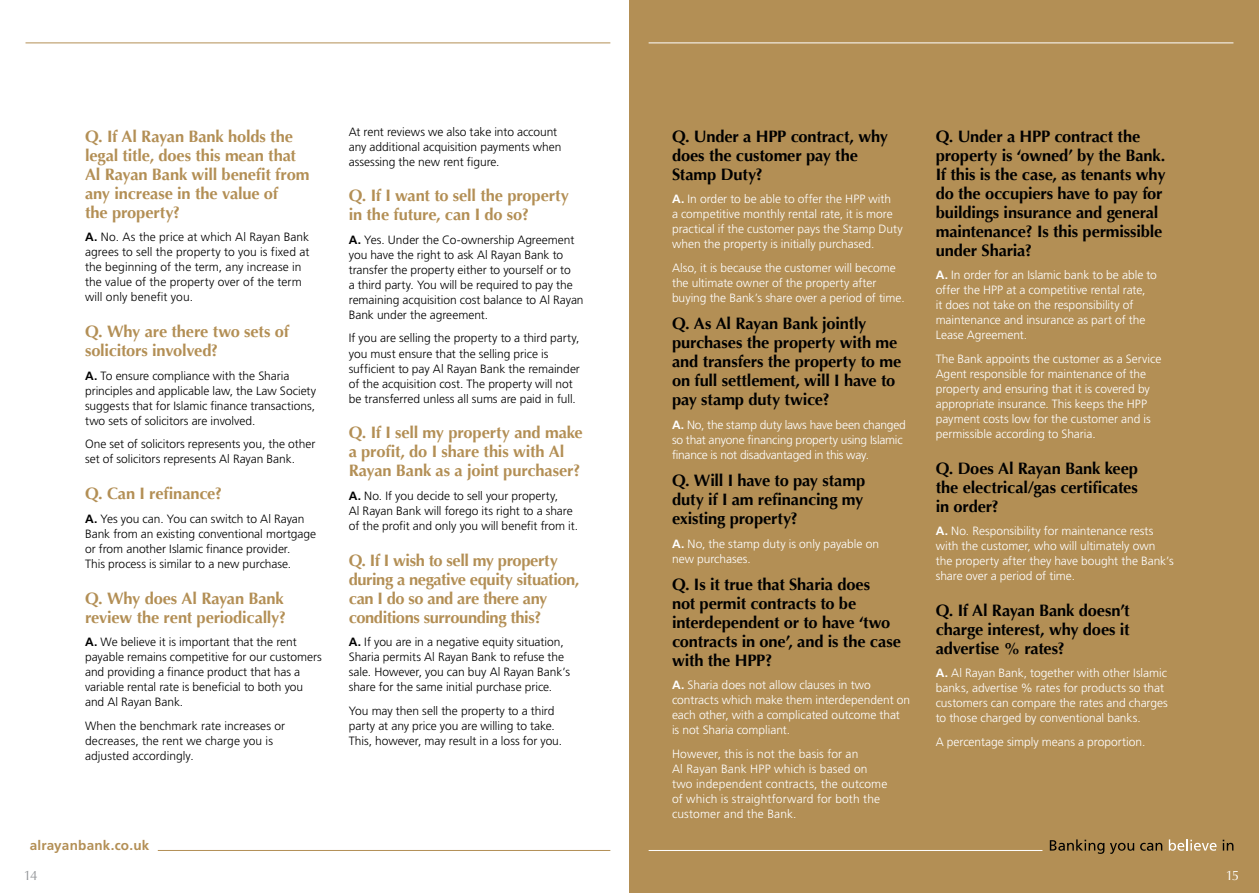
<style>
.page{position:relative;width:1259px;height:893px;background:#fff}
.page>*{position:absolute;margin:0;border:0;box-sizing:border-box;transform-origin:0 0}
.t1{font:700 16.5px/18.9px "Optima";letter-spacing:-.01em;color:#000}
.t2{font:700 16.5px/18.9px "Optima";letter-spacing:-.015em;color:#b38f55}
.t3{font:700 13.5px "Frutiger";letter-spacing:.015em;color:#b38f55}
.t4{font:13.5px "Optima";color:#939598}
.t5{font:13.5px "Optima";color:#fff}
.t6{font:300 12px/15px "Frutiger";letter-spacing:-.005em;color:#000}
.t7{font:300 12px/15px "Frutiger";letter-spacing:-.005em;color:#fff}
.s1{font-weight:700}
</style>
<div class="page">
<div style="left:629px;top:0;width:630px;height:893px;background:#b38f55"></div>
<svg style="left:1049px;top:839px;width:55px;height:15px"></svg>
<svg style="left:1110px;top:843px;width:24px;height:11px"></svg>
<svg style="left:1140px;top:843px;width:22px;height:8px"></svg>
<svg style="left:1168px;top:839px;width:48px;height:12px"></svg>
<svg style="left:1222px;top:840px;width:11px;height:10px"></svg>
<hr style="left:648px;top:850px;width:394px;height:1px;background:#fff">
<hr style="left:648px;top:43px;width:585px;height:1px;background:#fff">
<hr style="left:26px;top:43px;width:584px;height:1px;background:#b38f55">
<hr style="left:158px;top:850px;width:452px;height:1px;background:#b38f55">
<h1 class="t2" style="left:85px;top:127px;width:226px">Q. If Al Rayan Bank holds the legal title, does this mean that<br>Al Rayan Bank will benefit from any increase in the value of<br>the property?</h1>
<p class="t6" style="left:85px;top:230px;width:226px"><span class="s1">A.</span> No. As the price at which Al Rayan Bank agrees to sell the property to you is fixed at the beginning of the term, any increase in the value of the property over of the term will only benefit you.</p>
<h1 class="t2" style="left:85px;top:322px;width:205px">Q. Why are there two sets of solicitors involved?</h1>
<p class="t6" style="left:85px;top:368px;width:233px"><span class="s1">A.</span> To ensure compliance with the Sharia principles and applicable law, the Law Society suggests that for Islamic finance transactions, two sets of solicitors are involved.</p>
<p class="t6" style="left:85px;top:437px;width:232px">One set of solicitors represents you, the other set of solicitors represents Al Rayan Bank.</p>
<h1 class="t2" style="left:85px;top:484px;width:139px">Q. Can I refinance?</h1>
<p class="t6" style="left:85px;top:511px;width:233px"><span class="s1">A.</span> Yes you can. You can switch to Al Rayan Bank from an existing conventional mortgage or from another Islamic finance provider.<br>This process is similar to a new purchase.</p>
<h1 class="t2" style="left:85px;top:589px;width:202px">Q. Why does Al Rayan Bank review the rent periodically?</h1>
<p class="t6" style="left:85px;top:635px;width:238px"><span class="s1">A.</span> We believe it is important that the rent payable remains competitive for our customers and providing a finance product that has a variable rental rate is beneficial to both you and Al Rayan Bank.</p>
<p class="t6" style="left:85px;top:718px;width:202px">When the benchmark rate increases or decreases, the rent we charge you is adjusted accordingly.</p>
<p class="t6" style="left:349px;top:124px;width:214px">At rent reviews we also take into account any additional acquisition payments when assessing the new rent figure.</p>
<h1 class="t2" style="left:349px;top:187px;width:222px">Q. If I want to sell the property in the future, can I do so?</h1>
<p class="t6" style="left:349px;top:232px;width:236px"><span class="s1">A.</span> Yes. Under the Co-ownership Agreement you have the right to ask Al Rayan Bank to transfer the property either to yourself or to<br>a third party. You will be required to pay the remaining acquisition cost balance to Al Rayan Bank under the agreement.</p>
<p class="t6" style="left:349px;top:331px;width:233px">If you are selling the property to a third party, you must ensure that the selling price is sufficient to pay Al Rayan Bank the remainder of the acquisition cost. The property will not be transferred unless all sums are paid in full.</p>
<h1 class="t2" style="left:349px;top:424px;width:236px">Q. If I sell my property and make a profit, do I share this with Al<br>Rayan Bank as a joint purchaser?</h1>
<p class="t6" style="left:349px;top:488px;width:231px"><span class="s1">A.</span> No. If you decide to sell your property,<br>Al Rayan Bank will forego its right to a share of the profit and only you will benefit from it.</p>
<h1 class="t2" style="left:349px;top:551px;width:232px">Q. If I wish to sell my property during a negative equity situation, can I do so and are there any conditions surrounding this?</h1>
<p class="t6" style="left:349px;top:635px;width:223px"><span class="s1">A.</span> If you are in a negative equity situation, Sharia permits Al Rayan Bank to refuse the sale. However, you can buy Al Rayan Bank’s share for the same initial purchase price.</p>
<p class="t6" style="left:349px;top:703px;width:215px">You may then sell the property to a third party at any price you are willing to take.<br>This, however, may result in a loss for you.</p>
<p class="t3" style="left:30px;top:838px;width:121px">alrayanbank.co.uk</p>
<h1 class="t1" style="left:672px;top:127px;width:217px">Q. Under a HPP contract, why does the customer pay the<br>Stamp Duty?</h1>
<p class="t7" style="left:672px;top:192px;width:232px"><span class="s1">A.</span> In order to be able to offer the HPP with<br>a competitive monthly rental rate, it is more practical if the customer pays the Stamp Duty when the property is initially purchased.</p>
<p class="t7" style="left:672px;top:260px;width:234px">Also, it is because the customer will become the ultimate owner of the property after buying the Bank’s share over a period of time.</p>
<h1 class="t1" style="left:672px;top:314px;width:231px">Q. As Al Rayan Bank jointly purchases the property with me and transfers the property to me on full settlement, will I have to pay stamp duty twice?</h1>
<p class="t7" style="left:672px;top:417px;width:235px"><span class="s1">A.</span> No, the stamp duty laws have been changed so that anyone financing property using Islamic finance is not disadvantaged in this way.</p>
<h1 class="t1" style="left:672px;top:471px;width:195px;text-align:justify">Q. Will I have to pay stamp duty if I am refinancing my existing property?</h1>
<p class="t7" style="left:672px;top:536px;width:208px"><span class="s1">A.</span> No, the stamp duty is only payable on new purchases.</p>
<h1 class="t1" style="left:672px;top:575px;width:230px">Q. Is it true that Sharia does<br>not permit contracts to be interdependent or to have ‘two contracts in one’, and is the case with the HPP?</h1>
<p class="t7" style="left:672px;top:678px;width:240px"><span class="s1">A.</span> Sharia does not allow clauses in two contracts which make them interdependent on each other, with a complicated outcome that is not Sharia compliant.</p>
<p class="t7" style="left:672px;top:746px;width:217px">However, this is not the basis for an<br>Al Rayan Bank HPP which is based on two independent contracts, the outcome of which is straightforward for both the customer and the Bank.</p>
<h1 class="t1" style="left:935px;top:127px;width:231px">Q. Under a HPP contract the property is ‘owned’ by the Bank.<br>If this is the case, as tenants why do the occupiers have to pay for buildings insurance and general maintenance? Is this permissible under Sharia?</h1>
<p class="t7" style="left:935px;top:268px;width:223px"><span class="s1">A.</span> In order for an Islamic bank to be able to offer the HPP at a competitive rental rate,<br>it does not take on the responsibility of maintenance and insurance as part of the Lease Agreement.</p>
<p class="t7" style="left:935px;top:351px;width:227px">The Bank appoints the customer as a Service Agent responsible for maintenance of the property and ensuring that it is covered by appropriate insurance. This keeps the HPP payment costs low for the customer and is permissible according to Sharia.</p>
<h1 class="t1" style="left:935px;top:459px;width:204px;text-align:justify">Q. Does Al Rayan Bank keep the electrical/gas certificates in order?</h1>
<p class="t7" style="left:935px;top:524px;width:240px"><span class="s1">A.</span> No. Responsibility for maintenance rests with the customer, who will ultimately own the property after they have bought the Bank’s share over a period of time.</p>
<h1 class="t1" style="left:935px;top:601px;width:196px;text-align:justify">Q. If Al Rayan Bank doesn’t charge interest, why does it advertise % rates?</h1>
<p class="t7" style="left:935px;top:666px;width:234px"><span class="s1">A.</span> Al Rayan Bank, together with other Islamic banks, advertise % rates for products so that customers can compare the rates and charges to those charged by conventional banks.</p>
<p class="t7" style="left:935px;top:734px;width:211px">A percentage simply means a proportion.</p>
<p class="t4" style="left:24px;top:867px;width:15px">14</p>
<p class="t5" style="left:1225px;top:867px;width:15px">15</p>
</div>
